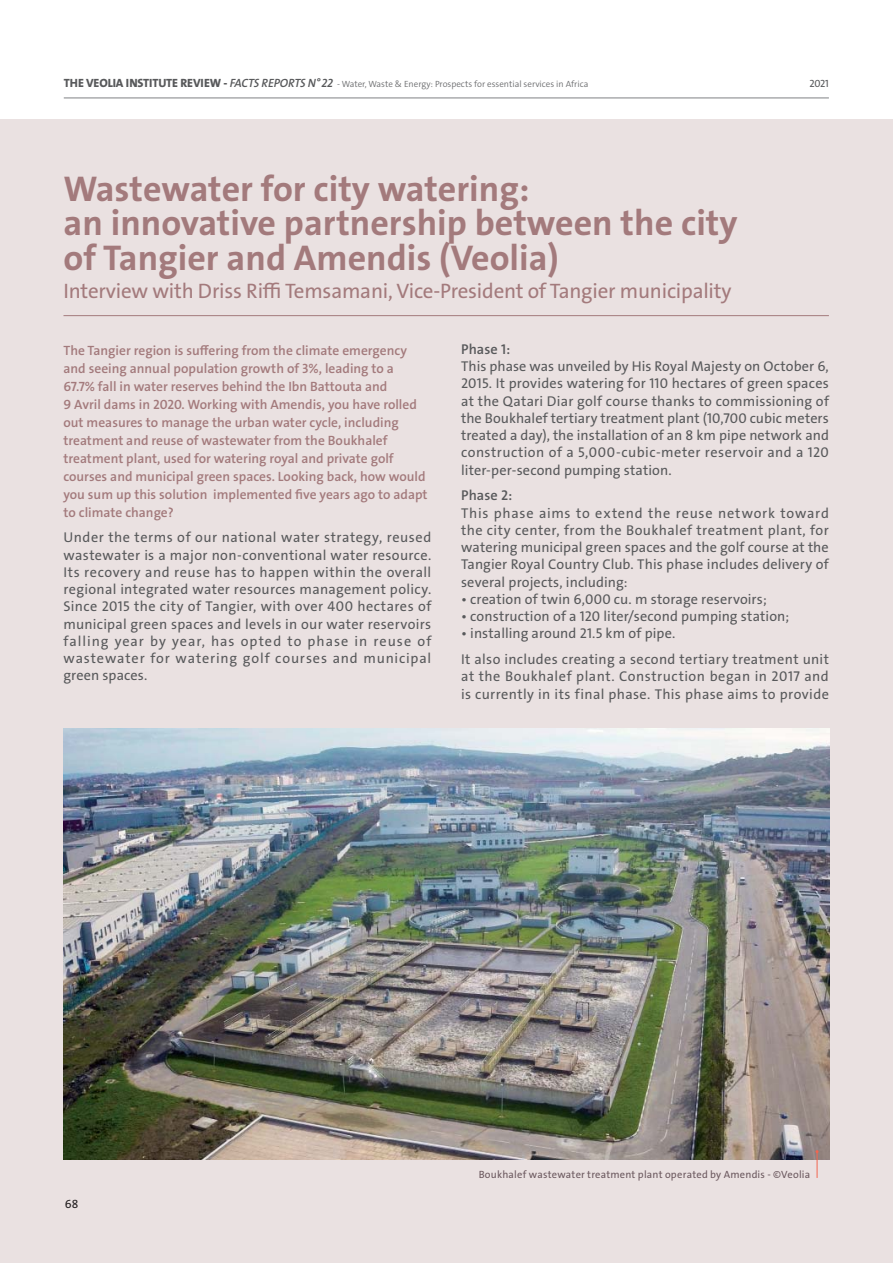
<style>
.page{position:relative;width:893px;height:1263px;background:#fff}
.page>*{position:absolute;margin:0;border:0;box-sizing:border-box;transform-origin:0 0}
.t1{font:36px/34.5px "The Sans Veolia W7 Bld";color:#a37a7c}
.t2{font:21px "The Sans Veolia W5 Pla";letter-spacing:-.01em;color:#a37a7c}
.t3{font:14.25px/17.2px "The Sans Veolia W5 Pla";letter-spacing:.015em;color:#58595b;text-align:justify}
.t4{font:14.25px "The Sans Veolia W6 Se Bld";letter-spacing:.005em;color:#58595b}
.t5{font:13.5px/18px "The Sans Veolia W6 Se Bld";color:#a37a7c}
.t6{font:12px "The Sans Veolia W5 Pla";color:#231f20}
.t7{font:10.5px "The Sans Veolia W5 Pla";letter-spacing:.02em;color:#6b585e}
.t8{font:10.5px "The Sans Veolia W5 Pla";color:#58595b}
.t9{font:9px "The Sans Veolia W4 Se Lig";color:#6d6e70}
.s1{font-family:"The Sans Veolia W8 Ex Bld";font-size:12px;color:#58595b}
.s2{font-family:"The Sans Veolia W6 Se Bld It";font-size:12px;color:#58595b}
</style>
<div class="page">
<div style="left:0;top:119px;width:893px;height:1144px;background:#eae1e1"></div>
<img style="left:63px;top:728px;width:766px;height:432px">
<svg style="left:816px;top:1150px;width:3px;height:28px"></svg>
<hr style="left:63px;top:315px;width:766px;height:1px;background:#a37a7c">
<hr style="left:64px;top:98px;width:765px;height:1px;background:#808285">
<p class="t9" style="left:64px;top:79px;width:526px"><span class="s1">THE VEOLIA INSTITUTE REVIEW -</span> <span class="s2">FACTS REPORTS N° 22</span> - Water, Waste &amp; Energy: Prospects for essential services in Africa</p>
<p class="t8" style="left:810px;top:78px;width:21px">2021</p>
<h1 class="t1" style="left:63px;top:173px;width:675px">Wastewater for city watering:<br>an innovative partnership between the city of Tangier and Amendis (Veolia)</h1>
<h2 class="t2" style="left:63px;top:281px;width:670px">Interview with Driss Riffi Temsamani, Vice-President of Tangier municipality</h2>
<p class="t5" style="left:63px;top:342px;width:366px">The Tangier region is suffering from the climate emergency and seeing annual population growth of 3%, leading to a 67.7% fall in water reserves behind the Ibn Battouta and<br>9 Avril dams in 2020. Working with Amendis, you have rolled out measures to manage the urban water cycle, including treatment and reuse of wastewater from the Boukhalef treatment plant, used for watering royal and private golf courses and municipal green spaces. Looking back, how would you sum up this solution implemented five years ago to adapt to climate change?</p>
<p class="t3" style="left:63px;top:529px;width:369px">Under the terms of our national water strategy, reused wastewater is a major non-conventional water resource.<br>Its recovery and reuse has to happen within the overall regional integrated water resources management policy.<br>Since 2015 the city of Tangier, with over 400 hectares of municipal green spaces and levels in our water reservoirs falling year by year, has opted to phase in reuse of wastewater for watering golf courses and municipal green spaces.</p>
<p class="t4" style="left:461px;top:342px;width:51px">Phase 1:</p>
<p class="t3" style="left:461px;top:358px;width:369px">This phase was unveiled by His Royal Majesty on October 6, 2015. It provides watering for 110 hectares of green spaces at the Qatari Diar golf course thanks to commissioning of the Boukhalef tertiary treatment plant (10,700 cubic meters treated a day), the installation of an 8 km pipe network and construction of a 5,000-cubic-meter reservoir and a 120 liter-per-second pumping station.</p>
<p class="t4" style="left:461px;top:488px;width:53px">Phase 2:</p>
<p class="t3" style="left:461px;top:505px;width:369px">This phase aims to extend the reuse network toward the city center, from the Boukhalef treatment plant, for watering municipal green spaces and the golf course at the Tangier Royal Country Club. This phase includes delivery of several projects, including:</p>
<p class="t3" style="left:461px;top:591px;width:307px">• creation of twin 6,000 cu. m storage reservoirs;</p>
<p class="t3" style="left:461px;top:608px;width:330px">• construction of a 120 liter/second pumping station;</p>
<p class="t3" style="left:461px;top:621px;width:369px;line-height:25.8px">• installing around 21.5 km of pipe.<br>It also includes creating a second tertiary treatment unit</p>
<p class="t3" style="left:461px;top:668px;width:369px">at the Boukhalef plant. Construction began in 2017 and is currently in its final phase. This phase aims to provide</p>
<p class="t6" style="left:65px;top:1198px;width:15px">68</p>
<p class="t7" style="left:479px;top:1169px;width:333px">Boukhalef wastewater treatment plant operated by Amendis - ©Veolia</p>
</div>
